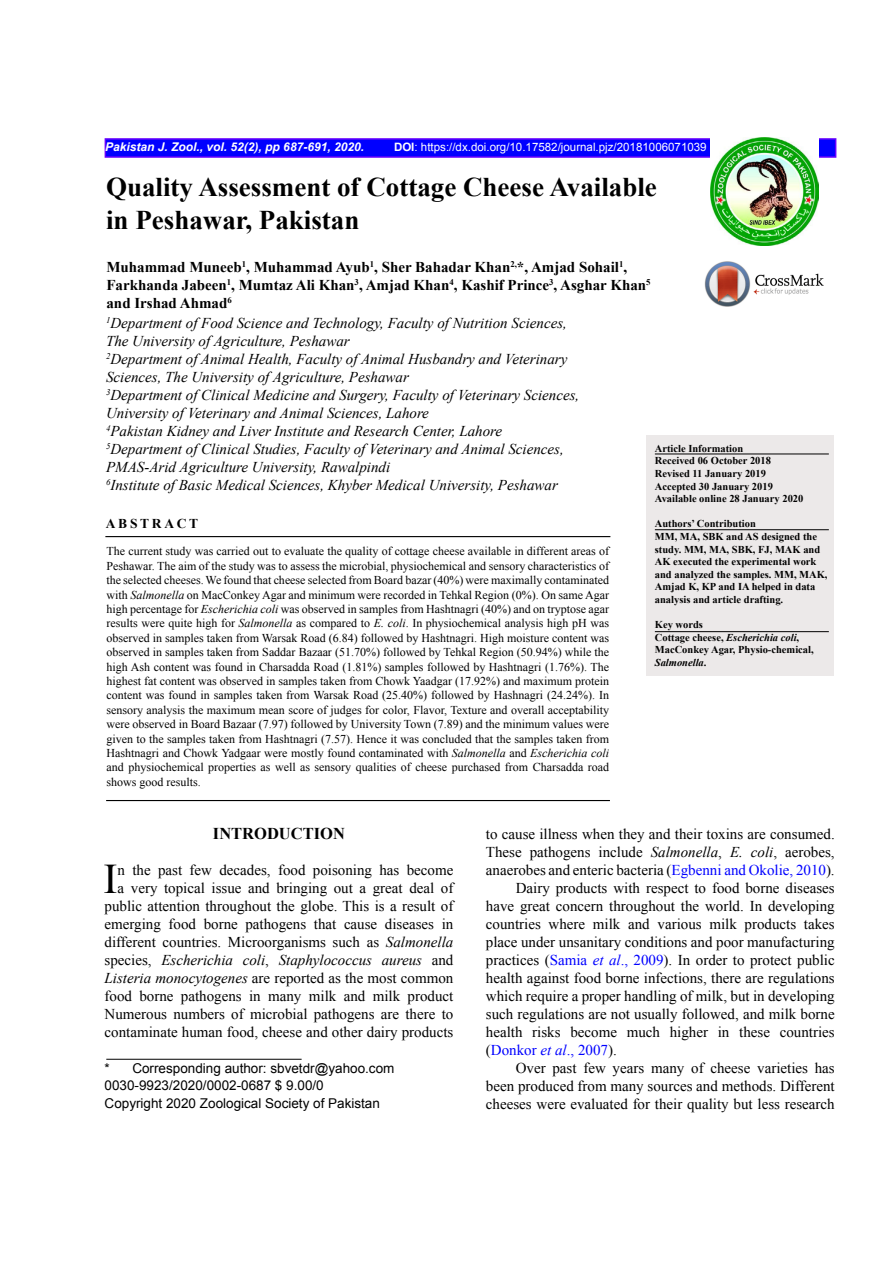
<style>
.page{position:relative;width:893px;height:1263px;background:#fff}
.page>*{position:absolute;margin:0;border:0;box-sizing:border-box;transform-origin:0 0}
.t1{font:42.15px "Times New Roman";color:#000}
.t2{font:700 27px/32.4px "Times New Roman";color:#000}
.t3{font:700 16.5px "Times New Roman";color:#000}
.t4{font:15px/18px "Times New Roman";color:#000;text-align:right}
.t5{font:italic 15px/18px "Times New Roman";color:#000}
.t6{font:700 15px/18px "Times New Roman";color:#000}
.t7{font:15px "Times New Roman";color:#00f}
.t8{font:13.5px/16.2px "Arial";color:#000}
.t9{font:700 13.5px "Times New Roman";letter-spacing:.2em;color:#000}
.t10{font:12px/14.4px "Times New Roman";color:#000;text-align:justify}
.t11{font:italic 700 12px "Arial";color:#fff}
.t12{font:11.55px "Arial";color:#fff}
.t13{font:700 10.5px/12.6px "Times New Roman";color:#000}
.s1{font-weight:700}
.s2{font-style:italic}
.s3{color:#00f}
.s4{font-style:italic;color:#00f}
.s5{color:#000}
</style>
<div class="page">
<img style="left:704px;top:261px;width:120px;height:45px">
<div style="left:105px;top:138px;width:731px;height:20px;background:#00f;border:2px solid #60f"></div>
<img style="left:710px;top:138px;width:108px;height:108px">
<div style="left:646px;top:435px;width:187px;height:240px;background:#ece9e9"></div>
<hr style="left:655px;top:529px;width:174px;height:1px;background:#000">
<hr style="left:105px;top:536px;width:505px;height:1px;background:#000">
<hr style="left:106px;top:800px;width:504px;height:1px;background:#000">
<hr style="left:655px;top:454px;width:174px;height:1px;background:#000">
<hr style="left:106px;top:1059px;width:196px;height:1px;background:#000">
<hr style="left:655px;top:631px;width:174px;height:1px;background:#000">
<p class="t11" style="left:105px;top:139px;width:260px">Pakistan J. Zool., vol. 52(2), pp 687-691, 2020.</p>
<p class="t12" style="left:394px;top:140px;width:314px"><span class="s1">DOI</span>: https://dx.doi.org/10.17582/journal.pjz/20181006071039</p>
<h2 class="t2" style="left:106px;top:171px;width:552px">Quality Assessment of Cottage Cheese Available in Peshawar, Pakistan</h2>
<p class="t6" style="left:106px;top:257px;width:546px">Muhammad Muneeb<sup>1</sup>, Muhammad Ayub<sup>1</sup>, Sher Bahadar Khan<sup>2,</sup>*, Amjad Sohail<sup>1</sup>,<br>Farkhanda Jabeen<sup>1</sup>, Mumtaz Ali Khan<sup>3</sup>, Amjad Khan<sup>4</sup>, Kashif Prince<sup>3</sup>, Asghar Khan<sup>5 </sup>and Irshad Ahmad<sup>6</sup></p>
<p class="t5" style="left:106px;top:313px;width:475px"><sup>1</sup>Department of Food Science and Technology, Faculty of Nutrition Sciences, The University of Agriculture, Peshawar<br><sup>2</sup>Department of Animal Health, Faculty of Animal Husbandry and Veterinary Sciences, The University of Agriculture, Peshawar<br><sup>3</sup>Department of Clinical Medicine and Surgery, Faculty of Veterinary Sciences, University of Veterinary and Animal Sciences, Lahore<br><sup>4</sup>Pakistan Kidney and Liver Institute and Research Center, Lahore <sup>5</sup>Department of Clinical Studies, Faculty of Veterinary and Animal Sciences, PMAS-Arid Agriculture University, Rawalpindi<br><sup>6</sup>Institute of Basic Medical Sciences, Khyber Medical University, Peshawar</p>
<p class="t13" style="left:655px;top:442px;width:150px">Article Information<br>Received 06 October 2018<br>Revised 11 January 2019<br>Accepted 30 January 2019<br>Available online 28 January 2020</p>
<p class="t13" style="left:655px;top:517px;width:174px">Authors’ Contribution<br>MM, MA, SBK and AS designed the study. MM, MA, SBK, FJ, MAK and<br>AK executed the experimental work and analyzed the samples. MM, MAK,<br>Amjad K, KP and IA helped in data analysis and article drafting.</p>
<p class="t13" style="left:655px;top:618px;width:160px">Key words<br>Cottage cheese, <span class="s2">Escherichia coli</span>,<br>MacConkey Agar, Physio-chemical,<br><span class="s2">Salmonella</span>.</p>
<p class="t9" style="left:106px;top:514px;width:94px">ABSTRACT</p>
<p class="t10" style="left:107px;top:544px;width:504px">The current study was carried out to evaluate the quality of cottage cheese available in different areas of Peshawar. The aim of the study was to assess the microbial, physiochemical and sensory characteristics of the selected cheeses. We found that cheese selected from Board bazar (40%) were maximally contaminated with <span class="s2">Salmonella</span> on MacConkey Agar and minimum were recorded in Tehkal Region (0%). On same Agar high percentage for <span class="s2">Escherichia coli</span> was observed in samples from Hashtnagri (40%) and on tryptose agar results were quite high for <span class="s2">Salmonella</span> as compared to <span class="s2">E. coli</span>. In physiochemical analysis high pH was observed in samples taken from Warsak Road (6.84) followed by Hashtnagri. High moisture content was observed in samples taken from Saddar Bazaar (51.70%) followed by Tehkal Region (50.94%) while the high Ash content was found in Charsadda Road (1.81%) samples followed by Hashtnagri (1.76%). The highest fat content was observed in samples taken from Chowk Yaadgar (17.92%) and maximum protein content was found in samples taken from Warsak Road (25.40%) followed by Hashnagri (24.24%). In sensory analysis the maximum mean score of judges for color, Flavor, Texture and overall acceptability were observed in Board Bazaar (7.97) followed by University Town (7.89) and the minimum values were given to the samples taken from Hashtnagri (7.57). Hence it was concluded that the samples taken from Hashtnagri and Chowk Yadgaar were mostly found contaminated with <span class="s2">Salmonella</span> and <span class="s2">Escherichia coli </span>and physiochemical properties as well as sensory qualities of cheese purchased from Charsadda road shows good results.</p>
<h3 class="t3" style="left:213px;top:822px;width:133px">INTRODUCTION</h3>
<h1 class="t1" style="left:104px;top:851px;width:16px">I</h1>
<p class="t4" style="left:486px;top:824px;width:350px">to cause illness when they and their toxins are consumed.</p>
<p class="t4" style="left:486px;top:842px;width:350px">These pathogens include <span class="s2">Salmonella</span>, <span class="s2">E. coli</span>, aerobes,</p>
<p class="t4" style="left:486px;top:860px;width:350px">anaerobes and enteric bacteria (<span class="s3">Egbenni and Okolie, 2010</span>).</p>
<p class="t4" style="left:516px;top:878px;width:321px">Dairy products with respect to food borne diseases</p>
<p class="t4" style="left:486px;top:896px;width:350px">have great concern throughout the world. In developing</p>
<p class="t4" style="left:486px;top:914px;width:350px">countries where milk and various milk products takes</p>
<p class="t4" style="left:486px;top:932px;width:350px">place under unsanitary conditions and poor manufacturing</p>
<p class="t4" style="left:486px;top:950px;width:350px">practices (<span class="s3">Samia</span> <span class="s4">et al</span><span class="s3">., 2009</span>). In order to protect public</p>
<p class="t4" style="left:486px;top:968px;width:350px">health against food borne infections, there are regulations</p>
<p class="t4" style="left:486px;top:986px;width:350px">which require a proper handling of milk, but in developing</p>
<p class="t4" style="left:486px;top:1004px;width:350px">such regulations are not usually followed, and milk borne</p>
<p class="t4" style="left:486px;top:1022px;width:350px">health risks become much higher in these countries</p>
<p class="t7" style="left:486px;top:1039px;width:132px"><span class="s5">(</span>Donkor <span class="s2">et al</span>., 2007<span class="s5">).</span></p>
<p class="t4" style="left:516px;top:1058px;width:320px">Over past few years many of cheese varieties has</p>
<p class="t4" style="left:486px;top:1076px;width:350px">been produced from many sources and methods. Different</p>
<p class="t4" style="left:486px;top:1094px;width:350px">cheeses were evaluated for their quality but less research</p>
<p class="t4" style="left:105px;top:861px;width:350px">n the past few decades, food poisoning has become<br>a very topical issue and bringing out a great deal of public attention throughout the globe. This is a result of emerging food borne pathogens that cause diseases in different countries. Microorganisms such as <span class="s2">Salmonella </span>species, <span class="s2">Escherichia coli</span>, <span class="s2">Staphylococcus aureus</span> and <span class="s2">Listeria monocytogenes</span> are reported as the most common food borne pathogens in many milk and milk product Numerous numbers of microbial pathogens are there to contaminate human food, cheese and other dairy products</p>
<p class="t8" style="left:105px;top:1061px;width:291px">* Corresponding author: sbvetdr@yahoo.com<br>0030-9923/2020/0002-0687 $ 9.00/0</p>
<p class="t8" style="left:105px;top:1095px;width:277px">Copyright 2020 Zoological Society of Pakistan</p>
</div>
